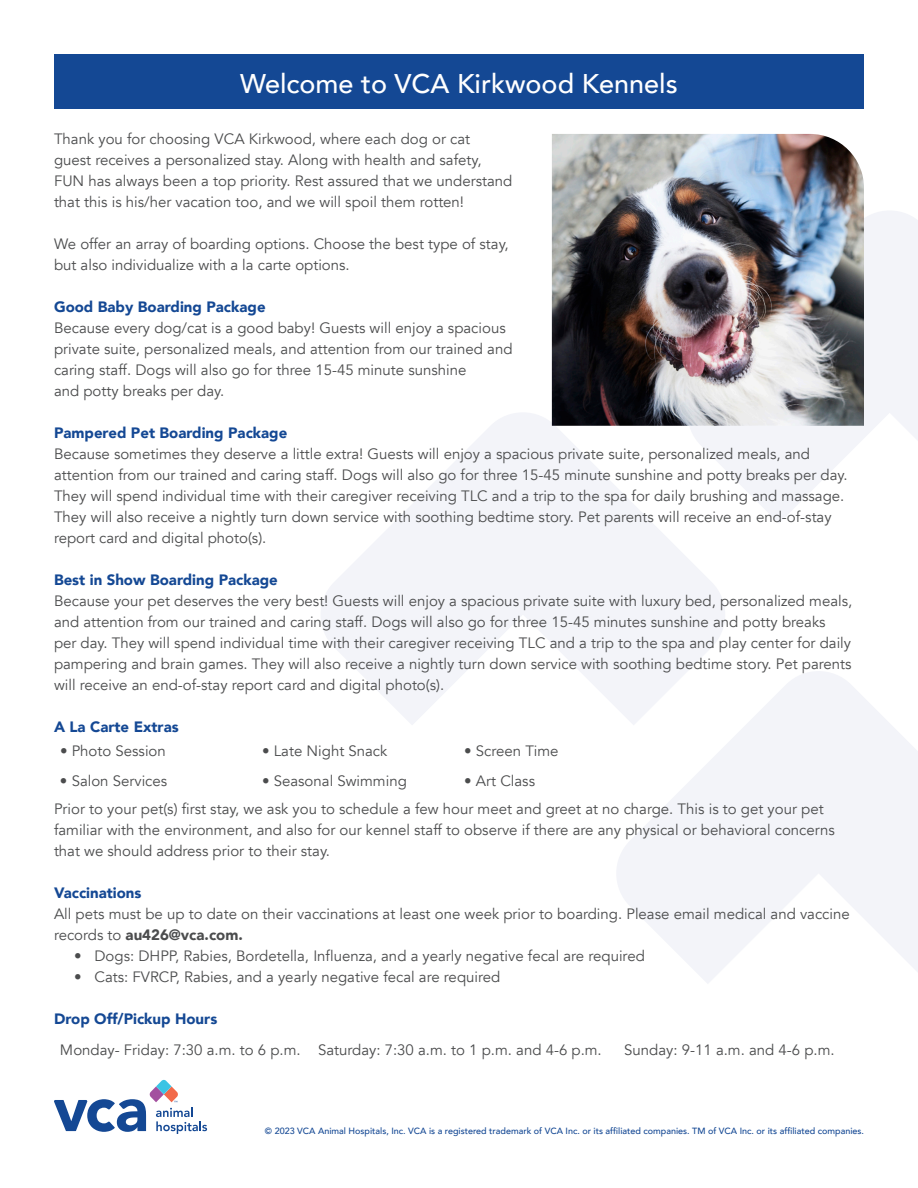
<style>
.page{position:relative;width:918px;height:1188px;background:#fff}
.page>*{position:absolute;margin:0;border:0;box-sizing:border-box;transform-origin:0 0}
.t1{font:500 27px "Avenir";color:#fff}
.t2{font:15px/21px "Avenir";color:#4b4c4d}
.t3{font:900 15px "Avenir";color:#144894}
.t4{font:500 9px "Avenir";color:#144894}
.s1{font-weight:900}
</style>
<div class="page">
<svg style="left:617px;top:671px;width:301px;height:312px;fill:#f3f4f9"></svg>
<svg style="left:321px;top:412px;width:409px;height:313px;fill:#f3f4f9"></svg>
<svg style="left:683px;top:211px;width:235px;height:313px;fill:#f3f4f9"></svg>
<svg style="left:54px;top:1080px;width:153px;height:54px"></svg>
<div style="left:54px;top:54px;width:810px;height:54px;background:#144894"></div>
<img style="left:552px;top:134px;width:312px;height:292px">
<h1 class="t1" style="left:240px;top:60px;width:439px">Welcome to VCA Kirkwood Kennels</h1>
<p class="t2" style="left:54px;top:128px;width:460px">Thank you for choosing VCA Kirkwood, where each dog or cat<br>guest receives a personalized stay. Along with health and safety, FUN has always been a top priority. Rest assured that we understand that this is his/her vacation too, and we will spoil them rotten!</p>
<p class="t2" style="left:54px;top:233px;width:456px">We offer an array of boarding options. Choose the best type of stay, but also individualize with a la carte options.</p>
<p class="t3" style="left:54px;top:293px;width:213px">Good Baby Boarding Package</p>
<p class="t2" style="left:54px;top:317px;width:460px">Because every dog/cat is a good baby! Guests will enjoy a spacious private suite, personalized meals, and attention from our trained and caring staff. Dogs will also go for three 15-45 minute sunshine<br>and potty breaks per day.</p>
<p class="t3" style="left:54px;top:419px;width:235px">Pampered Pet Boarding Package</p>
<p class="t2" style="left:54px;top:443px;width:795px">Because sometimes they deserve a little extra! Guests will enjoy a spacious private suite, personalized meals, and attention from our trained and caring staff. Dogs will also go for three 15-45 minute sunshine and potty breaks per day.<br>They will spend individual time with their caregiver receiving TLC and a trip to the spa for daily brushing and massage.<br>They will also receive a nightly turn down service with soothing bedtime story. Pet parents will receive an end-of-stay report card and digital photo(s).</p>
<p class="t3" style="left:54px;top:566px;width:225px">Best in Show Boarding Package</p>
<p class="t2" style="left:54px;top:590px;width:800px">Because your pet deserves the very best! Guests will enjoy a spacious private suite with luxury bed, personalized meals, and attention from our trained and caring staff. Dogs will also go for three 15-45 minutes sunshine and potty breaks<br>per day. They will spend individual time with their caregiver receiving TLC and a trip to the spa and play center for daily pampering and brain games. They will also receive a nightly turn down service with soothing bedtime story. Pet parents will receive an end-of-stay report card and digital photo(s).</p>
<p class="t3" style="left:54px;top:713px;width:126px">A La Carte Extras</p>
<p class="t2" style="left:60px;top:741px;width:107px">• Photo Session</p>
<p class="t2" style="left:262px;top:741px;width:127px">• Late Night Snack</p>
<p class="t2" style="left:464px;top:741px;width:96px">• Screen Time</p>
<p class="t2" style="left:60px;top:771px;width:109px">• Salon Services</p>
<p class="t2" style="left:262px;top:771px;width:146px">• Seasonal Swimming</p>
<p class="t2" style="left:464px;top:771px;width:72px">• Art Class</p>
<p class="t2" style="left:54px;top:799px;width:782px">Prior to your pet(s) first stay, we ask you to schedule a few hour meet and greet at no charge. This is to get your pet familiar with the environment, and also for our kennel staff to observe if there are any physical or behavioral concerns that we should address prior to their stay.</p>
<p class="t3" style="left:54px;top:880px;width:89px">Vaccinations</p>
<p class="t2" style="left:54px;top:904px;width:797px">All pets must be up to date on their vaccinations at least one week prior to boarding. Please email medical and vaccine records to <span class="s1">au426@vca.com.</span></p>
<p class="t2" style="left:74px;top:946px;width:572px">• Dogs: DHPP, Rabies, Bordetella, Influenza, and a yearly negative fecal are required</p>
<p class="t2" style="left:74px;top:967px;width:428px">• Cats: FVRCP, Rabies, and a yearly negative fecal are required</p>
<p class="t3" style="left:54px;top:1006px;width:165px">Drop Off/Pickup Hours</p>
<p class="t2" style="left:60px;top:1039px;width:543px">Monday- Friday: 7:30 a.m. to 6 p.m. Saturday: 7:30 a.m. to 1 p.m. and 4-6 p.m.</p>
<p class="t2" style="left:624px;top:1039px;width:212px">Sunday: 9-11 a.m. and 4-6 p.m.</p>
<p class="t4" style="left:265px;top:1123px;width:601px">© 2023 VCA Animal Hospitals, Inc. VCA is a registered trademark of VCA Inc. or its affiliated companies. TM of VCA Inc. or its affiliated companies.</p>
</div>
